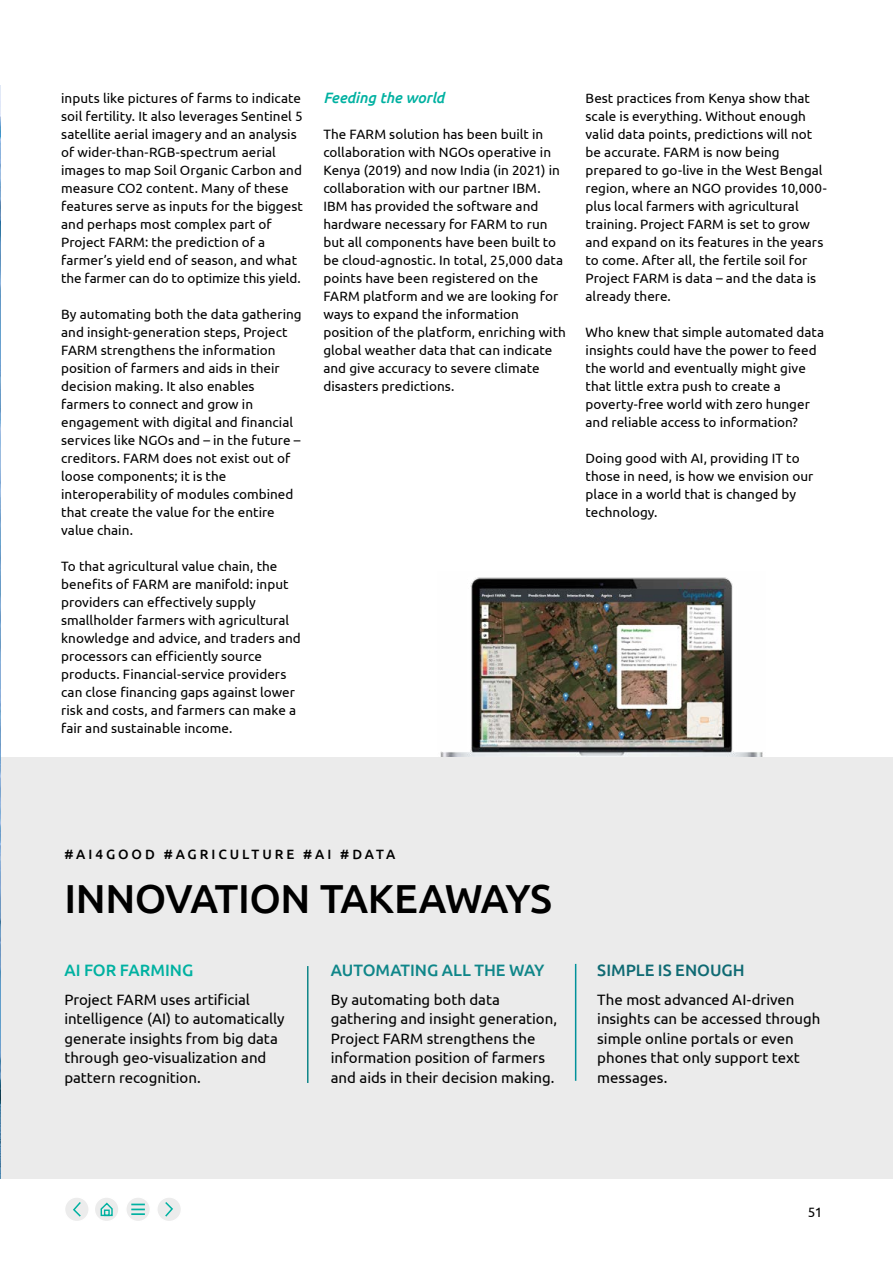
<style>
.page{position:relative;width:893px;height:1263px;background:#fff}
.page>*{position:absolute;margin:0;border:0;box-sizing:border-box;transform-origin:0 0}
.t1{font:500 40.5px "Ubuntu";letter-spacing:-.015em;color:#000}
.t2{font:500 16.5px "Ubuntu";color:#0f8689}
.t3{font:500 16.5px "Ubuntu";color:#0f6a73}
.t4{font:500 16.5px "Ubuntu";color:#00b1a1}
.t5{font:15px/19.5px "Ubuntu";color:#000}
.t6{font:italic 500 15px "Ubuntu";letter-spacing:-.005em;color:#00b1a1}
.t7{font:13.5px/18px "Ubuntu";color:#000}
.t8{font:500 13.5px "Ubuntu";letter-spacing:.215em;color:#000}
</style>
<div class="page">
<img style="left:440px;top:577px;width:323px;height:180px">
<div style="left:0;top:757px;width:893px;height:422px;background:#ebebeb"></div>
<img style="left:0;top:85px;width:1px;height:1094px">
<hr style="left:307px;top:966px;width:1px;height:117px;background:#0f8689">
<hr style="left:575px;top:964px;width:1px;height:117px;background:#00919a">
<div style="left:94px;top:1197px;width:25px;height:24px;background:#ececec;border-radius:50%"></div>
<div style="left:94px;top:1196px;width:26px;height:26px;border:2px solid #fff;border-radius:50%"></div>
<svg style="left:100px;top:1202px;width:13px;height:15px"></svg>
<div style="left:65px;top:1197px;width:24px;height:24px;background:#ececec;border-radius:50%"></div>
<div style="left:64px;top:1196px;width:26px;height:26px;border:2px solid #fff;border-radius:50%"></div>
<svg style="left:73px;top:1202px;width:8px;height:15px"></svg>
<div style="left:157px;top:1197px;width:24px;height:24px;background:#ececec;border-radius:50%"></div>
<div style="left:156px;top:1196px;width:26px;height:26px;border:2px solid #fff;border-radius:50%"></div>
<svg style="left:165px;top:1202px;width:8px;height:15px"></svg>
<div style="left:126px;top:1197px;width:24px;height:24px;background:#ececec;border-radius:50%"></div>
<div style="left:125px;top:1196px;width:26px;height:26px;border:2px solid #fff;border-radius:50%"></div>
<svg style="left:131px;top:1203px;width:14px;height:12px"></svg>
<p class="t7" style="left:61px;top:89px;width:243px">inputs like pictures of farms to indicate soil fertility. It also leverages Sentinel 5 satellite aerial imagery and an analysis of wider-than-RGB-spectrum aerial images to map Soil Organic Carbon and measure CO2 content. Many of these features serve as inputs for the biggest and perhaps most complex part of Project FARM: the prediction of a farmer’s yield end of season, and what the farmer can do to optimize this yield.</p>
<p class="t7" style="left:61px;top:305px;width:242px">By automating both the data gathering and insight-generation steps, Project FARM strengthens the information position of farmers and aids in their decision making. It also enables farmers to connect and grow in engagement with digital and financial services like NGOs and – in the future – creditors. FARM does not exist out of loose components; it is the interoperability of modules combined that create the value for the entire value chain.</p>
<p class="t7" style="left:61px;top:557px;width:241px">To that agricultural value chain, the benefits of FARM are manifold: input providers can effectively supply smallholder farmers with agricultural knowledge and advice, and traders and processors can efficiently source products. Financial-service providers can close financing gaps against lower risk and costs, and farmers can make a fair and sustainable income.</p>
<p class="t6" style="left:323px;top:89px;width:123px">Feeding the world</p>
<p class="t7" style="left:323px;top:125px;width:244px">The FARM solution has been built in collaboration with NGOs operative in Kenya (2019) and now India (in 2021) in collaboration with our partner IBM.<br>IBM has provided the software and hardware necessary for FARM to run but all components have been built to be cloud-agnostic. In total, 25,000 data points have been registered on the FARM platform and we are looking for ways to expand the information position of the platform, enriching with global weather data that can indicate and give accuracy to severe climate disasters predictions.</p>
<p class="t7" style="left:586px;top:89px;width:243px">Best practices from Kenya show that scale is everything. Without enough valid data points, predictions will not be accurate. FARM is now being prepared to go-live in the West Bengal region, where an NGO provides 10,000- plus local farmers with agricultural training. Project FARM is set to grow and expand on its features in the years to come. After all, the fertile soil for Project FARM is data – and the data is already there.</p>
<p class="t7" style="left:586px;top:323px;width:240px">Who knew that simple automated data insights could have the power to feed the world and eventually might give that little extra push to create a poverty-free world with zero hunger and reliable access to information?</p>
<p class="t7" style="left:586px;top:449px;width:229px">Doing good with AI, providing IT to those in need, is how we envision our place in a world that is changed by technology.</p>
<p class="t8" style="left:64px;top:846px;width:332px">#AI4GOOD #AGRICULTURE #AI #DATA</p>
<h1 class="t1" style="left:64px;top:873px;width:489px">INNOVATION TAKEAWAYS</h1>
<p class="t4" style="left:64px;top:960px;width:130px">AI FOR FARMING</p>
<p class="t5" style="left:64px;top:989px;width:222px">Project FARM uses artificial intelligence (AI) to automatically generate insights from big data through geo-visualization and pattern recognition.</p>
<p class="t2" style="left:331px;top:960px;width:215px">AUTOMATING ALL THE WAY</p>
<p class="t5" style="left:331px;top:989px;width:228px">By automating both data gathering and insight generation,<br>Project FARM strengthens the information position of farmers and aids in their decision making.</p>
<p class="t3" style="left:597px;top:960px;width:149px">SIMPLE IS ENOUGH</p>
<p class="t5" style="left:597px;top:989px;width:224px">The most advanced AI-driven insights can be accessed through simple online portals or even phones that only support text messages.</p>
<p class="t7" style="left:808px;top:1202px;width:16px">51</p>
</div>
